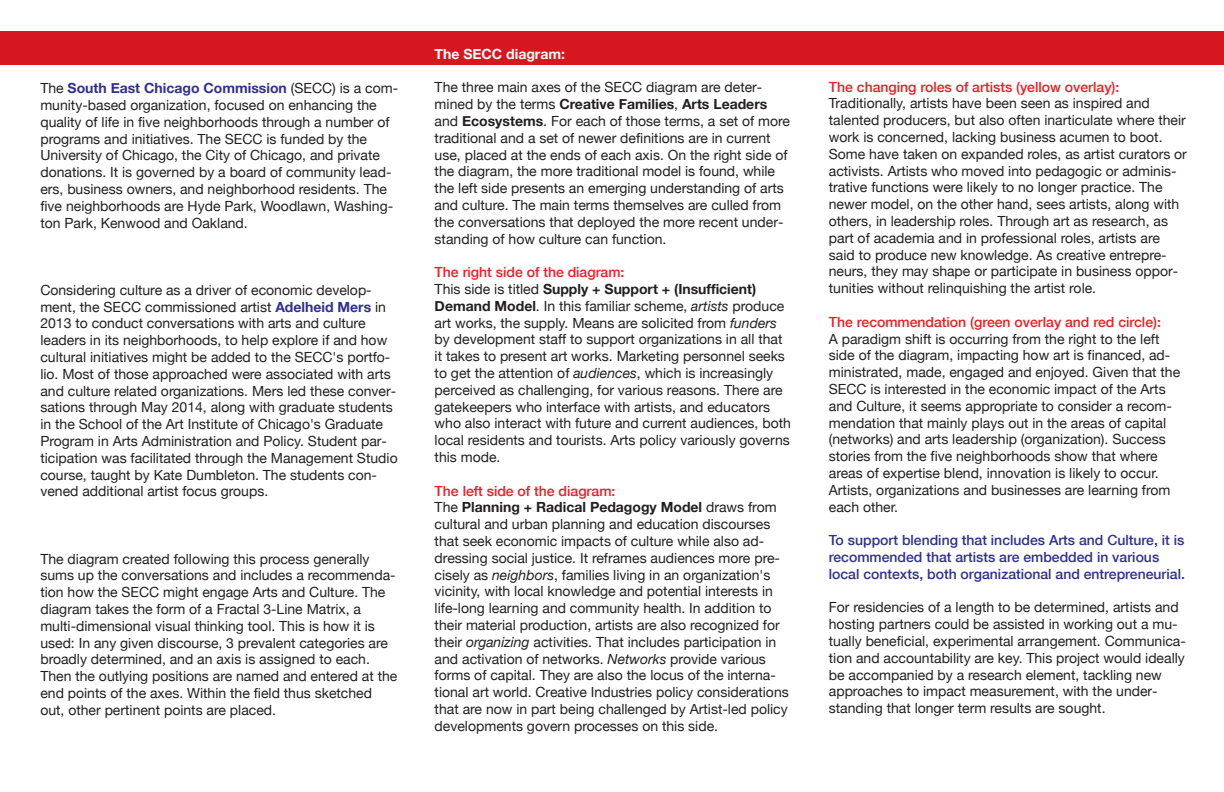
<style>
.page{position:relative;width:1224px;height:792px;background:#fff}
.page>*{position:absolute;margin:0;border:0;box-sizing:border-box;transform-origin:0 0}
.t1{font:14px/16.8px "Helvetica Neue";color:#231f20}
.t2{font:500 14px/16.8px "Helvetica Neue";color:#2e3092}
.t3{font:500 14px "Helvetica Neue";color:#ee1d23}
.t4{font:700 14px "Helvetica Neue";color:#fff}
.s1{font-weight:700;color:#2e3092}
.s2{font-weight:700}
.s3{font-weight:500;color:#ee1d23}
.s4{font-style:italic}
</style>
<div class="page">
<div style="left:0;top:32px;width:1224px;height:33px;background:#d7171f"></div>
<p class="t1" style="left:40px;top:80px;width:359px">The <span class="s1">South East Chicago Commission</span> (SECC) is a com&shy;munity-based organization, focused on enhancing the quality of life in five neighborhoods through a number of programs and initiatives. The SECC is funded by the University of Chicago, the City of Chicago, and private donations. It is governed by a board of community lead&shy;ers, business owners, and neighborhood residents. The five neighborhoods are Hyde Park, Woodlawn, Washing&shy;ton Park, Kenwood and Oakland.</p>
<p class="t1" style="left:40px;top:281px;width:359px">Considering culture as a driver of economic develop&shy;ment, the SECC commissioned artist <span class="s1">Adelheid Mers</span> in 2013 to conduct conversations with arts and culture leaders in its neighborhoods, to help explore if and how cultural initiatives might be added to the SECC's portfo&shy;lio. Most of those approached were associated with arts and culture related organizations. Mers led these conver&shy;sations through May 2014, along with graduate students in the School of the Art Institute of Chicago's Graduate Program in Arts Administration and Policy. Student par&shy;ticipation was facilitated through the Management Studio course, taught by Kate Dumbleton. The students con&shy;vened additional artist focus groups.</p>
<p class="t1" style="left:40px;top:550px;width:359px">The diagram created following this process generally sums up the conversations and includes a recommenda&shy;tion how the SECC might engage Arts and Culture. The diagram takes the form of a Fractal 3-Line Matrix, a multi-dimensional visual thinking tool. This is how it is used: In any given discourse, 3 prevalent categories are broadly determined, and an axis is assigned to each.<br>Then the outlying positions are named and entered at the end points of the axes. Within the field thus sketched out, other pertinent points are placed.</p>
<p class="t4" style="left:435px;top:45px;width:132px">The SECC diagram:</p>
<p class="t1" style="left:435px;top:79px;width:357px">The three main axes of the SECC diagram are deter&shy;mined by the terms <span class="s2">Creative Families</span>, <span class="s2">Arts Leaders </span>and <span class="s2">Ecosystems</span>. For each of those terms, a set of more traditional and a set of newer definitions are in current use, placed at the ends of each axis. On the right side of the diagram, the more traditional model is found, while the left side presents an emerging understanding of arts and culture. The main terms themselves are culled from the conversations that deployed the more recent under&shy;standing of how culture can function.</p>
<p class="t1" style="left:435px;top:264px;width:358px"><span class="s3">The right side of the diagram:<br></span>This side is titled <span class="s2">Supply + Support + (Insufficient)<br>Demand Model</span>. In this familiar scheme, <span class="s4">artists</span> produce art works, the supply. Means are solicited from <span class="s4">funders </span>by development staff to support organizations in all that it takes to present art works. Marketing personnel seeks to get the attention of <span class="s4">audiences</span>, which is increasingly perceived as challenging, for various reasons. There are gatekeepers who interface with artists, and educators who also interact with future and current audiences, both local residents and tourists. Arts policy variously governs this mode.</p>
<p class="t1" style="left:435px;top:482px;width:356px"><span class="s3">The left side of the diagram:<br></span>The <span class="s2">Planning + Radical Pedagogy Model</span> draws from cultural and urban planning and education discourses that seek economic impacts of culture while also ad&shy;dressing social justice. It reframes audiences more pre&shy;cisely as <span class="s4">neighbors</span>, families living in an organization's vicinity, with local knowledge and potential interests in life-long learning and community health. In addition to their material production, artists are also recognized for their <span class="s4">organizing</span> activities. That includes participation in and activation of networks. <span class="s4">Networks</span> provide various forms of capital. They are also the locus of the interna&shy;tional art world. Creative Industries policy considerations that are now in part being challenged by Artist-led policy developments govern processes on this side.</p>
<p class="t3" style="left:829px;top:78px;width:292px">The changing roles of artists (yellow overlay):</p>
<p class="t1" style="left:829px;top:95px;width:360px">Traditionally, artists have been seen as inspired and talented producers, but also often inarticulate where their work is concerned, lacking business acumen to boot.<br>Some have taken on expanded roles, as artist curators or activists. Artists who moved into pedagogic or adminis&shy;trative functions were likely to no longer practice. The newer model, on the other hand, sees artists, along with others, in leadership roles. Through art as research, as part of academia and in professional roles, artists are said to produce new knowledge. As creative entrepre&shy;neurs, they may shape or participate in business oppor&shy;tunities without relinquishing the artist role.</p>
<p class="t3" style="left:829px;top:313px;width:334px">The recommendation (green overlay and red circle):</p>
<p class="t1" style="left:829px;top:330px;width:353px">A paradigm shift is occurring from the right to the left side of the diagram, impacting how art is financed, ad&shy;ministrated, made, engaged and enjoyed. Given that the SECC is interested in the economic impact of the Arts and Culture, it seems appropriate to consider a recom&shy;mendation that mainly plays out in the areas of capital (networks) and arts leadership (organization). Success stories from the five neighborhoods show that where areas of expertise blend, innovation is likely to occur.<br>Artists, organizations and businesses are learning from each other.</p>
<p class="t2" style="left:829px;top:532px;width:358px">To support blending that includes Arts and Culture, it is recommended that artists are embedded in various local contexts, both organizational and entrepreneurial.</p>
<p class="t1" style="left:829px;top:599px;width:359px">For residencies of a length to be determined, artists and hosting partners could be assisted in working out a mu&shy;tually beneficial, experimental arrangement. Communica&shy;tion and accountability are key. This project would ideally be accompanied by a research element, tackling new approaches to impact measurement, with the under&shy;standing that longer term results are sought.</p>
</div>
